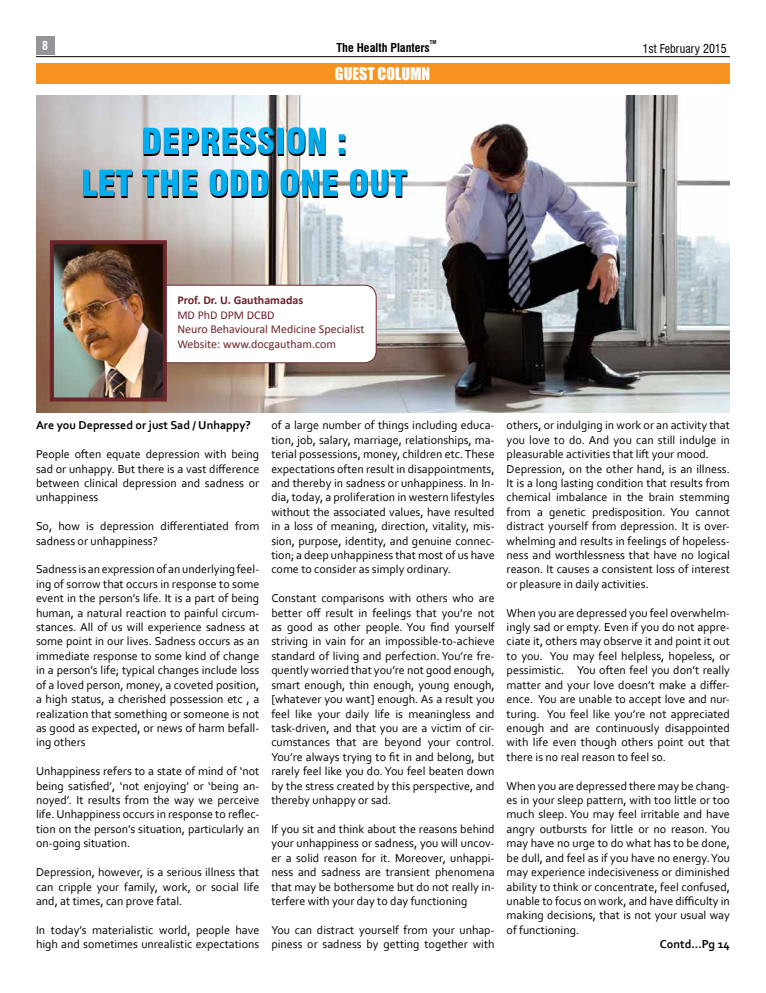
<style>
.page{position:relative;width:766px;height:993px;background:#fff}
.page>*{position:absolute;margin:0;border:0;box-sizing:border-box;transform-origin:0 0}
.t1{font:900 condensed 35px/42px "Swiss 721 BT";color:#00aeef;text-align:center}
.t2{font:16px "Impact";color:#fbfdfb}
.t3{font:12px/14.4px "Corbel";color:#000;text-align:justify}
.t4{font:12px/14.4px "Calibri";color:#6a242b}
.t5{font:700 12px "Corbel";color:#000}
.t6{font:700 12px "Calibri";color:#6a242b}
.t7{font:700 condensed 12px "Swiss 721 BT";color:#000}
.t8{font:condensed 12px "Swiss 721 BT";color:#000}
.t9{font:700 condensed 12px "Swiss 721 BT";color:#fff}
.t10{font:700 condensed 5.2px "Swiss 721 BT";color:#000}
</style>
<div class="page">
<div style="left:36px;top:36px;width:18px;height:18px;background:#939598"></div>
<hr style="left:36px;top:56px;width:693px;height:1px;background:#000">
<div style="left:36px;top:63px;width:693px;height:21px;background:#f7931e"></div>
<img style="left:36px;top:96px;width:693px;height:316px">
<div style="left:134px;top:285px;width:242px;height:78px;background:#fff;border-radius:12px"></div>
<div style="left:134px;top:284px;width:242px;height:79px;border:1px solid #6a242b;border-radius:12px"></div>
<img style="left:55px;top:245px;width:107px;height:151px">
<div style="left:50px;top:240px;width:117px;height:161px;border:4px solid #6a242b"></div>
<p class="t10" style="left:430px;top:39px;width:8px">TM</p>
<p class="t9" style="left:42px;top:38px;width:7px">8</p>
<p class="t7" style="left:336px;top:40px;width:95px">The Health Planters</p>
<p class="t8" style="left:642px;top:41px;width:86px">1st February 2015</p>
<h2 class="t2" style="left:335px;top:61px;width:97px">GUEST COLUMN</h2>
<h1 class="t1" style="left:81px;top:120px;width:327px">DEPRESSION :<br>LET THE ODD ONE OUT</h1>
<p class="t6" style="left:177px;top:293px;width:127px">Prof. Dr. U. Gauthamadas</p>
<p class="t4" style="left:177px;top:307px;width:188px">MD PhD DPM DCBD<br>Neuro Behavioural Medicine Specialist<br>Website: www.docgautham.com</p>
<p class="t5" style="left:36px;top:418px;width:216px">Are you Depressed or just Sad / Unhappy?</p>
<p class="t3" style="left:36px;top:446px;width:225px">People often equate depression with being sad or unhappy. But there is a vast difference between clinical depression and sadness or unhappiness</p>
<p class="t3" style="left:36px;top:518px;width:225px">So, how is depression differentiated from sadness or unhappiness?</p>
<p class="t3" style="left:36px;top:561px;width:225px">Sadness is an expression of an underlying feel&shy;ing of sorrow that occurs in response to some event in the person’s life. It is a part of being human, a natural reaction to painful circum&shy;stances. All of us will experience sadness at some point in our lives. Sadness occurs as an immediate response to some kind of change in a person’s life; typical changes include loss of a loved person, money, a coveted position, a high status, a cherished possession etc , a realization that something or someone is not as good as expected, or news of harm befall&shy;ing others</p>
<p class="t3" style="left:36px;top:763px;width:225px">Unhappiness refers to a state of mind of ‘not being satisfied’, ‘not enjoying’ or ‘being an&shy;noyed’. It results from the way we perceive life. Unhappiness occurs in response to reflec&shy;tion on the person’s situation, particularly an on-going situation.</p>
<p class="t3" style="left:36px;top:864px;width:225px">Depression, however, is a serious illness that can cripple your family, work, or social life and, at times, can prove fatal.</p>
<p class="t3" style="left:36px;top:921px;width:225px">In today’s materialistic world, people have high and sometimes unrealistic expectations</p>
<p class="t3" style="left:271px;top:417px;width:225px">of a large number of things including educa&shy;tion, job, salary, marriage, relationships, ma&shy;terial possessions, money, children etc. These expectations often result in disappointments, and thereby in sadness or unhappiness. In In&shy;dia, today, a proliferation in western lifestyles without the associated values, have resulted in a loss of meaning, direction, vitality, mis&shy;sion, purpose, identity, and genuine connec&shy;tion; a deep unhappiness that most of us have come to consider as simply ordinary.</p>
<p class="t3" style="left:271px;top:590px;width:225px">Constant comparisons with others who are better off result in feelings that you’re not as good as other people. You find yourself striving in vain for an impossible-to-achieve standard of living and perfection. You’re fre&shy;quently worried that you’re not good enough, smart enough, thin enough, young enough, [whatever you want] enough. As a result you feel like your daily life is meaningless and task-driven, and that you are a victim of cir&shy;cumstances that are beyond your control.<br>You’re always trying to fit in and belong, but rarely feel like you do. You feel beaten down by the stress created by this perspective, and thereby unhappy or sad.</p>
<p class="t3" style="left:271px;top:821px;width:225px">If you sit and think about the reasons behind your unhappiness or sadness, you will uncov&shy;er a solid reason for it. Moreover, unhappi&shy;ness and sadness are transient phenomena that may be bothersome but do not really in&shy;terfere with your day to day functioning</p>
<p class="t3" style="left:271px;top:921px;width:225px">You can distract yourself from your unhap&shy;piness or sadness by getting together with</p>
<p class="t3" style="left:506px;top:417px;width:225px;text-align:left">others, or indulging in work or an activity that you love to do. And you can still indulge in pleasurable activities that lift your mood.<br>Depression, on the other hand, is an illness.<br>It is a long lasting condition that results from chemical imbalance in the brain stemming from a genetic predisposition. You cannot distract yourself from depression. It is over&shy;whelming and results in feelings of hopeless&shy;ness and worthlessness that have no logical reason. It causes a consistent loss of interest or pleasure in daily activities.</p>
<p class="t3" style="left:506px;top:605px;width:225px">When you are depressed you feel overwhelm&shy;ingly sad or empty. Even if you do not appre&shy;ciate it, others may observe it and point it out to you. You may feel helpless, hopeless, or pessimistic. You often feel you don’t really matter and your love doesn’t make a differ&shy;ence. You are unable to accept love and nur&shy;turing. You feel like you’re not appreciated enough and are continuously disappointed with life even though others point out that there is no real reason to feel so.</p>
<p class="t3" style="left:506px;top:777px;width:225px">When you are depressed there may be chang&shy;es in your sleep pattern, with too little or too much sleep. You may feel irritable and have angry outbursts for little or no reason. You may have no urge to do what has to be done, be dull, and feel as if you have no energy. You may experience indecisiveness or diminished ability to think or concentrate, feel confused, unable to focus on work, and have difficulty in making decisions, that is not your usual way of functioning.</p>
<p class="t5" style="left:659px;top:936px;width:72px">Contd...Pg 14</p>
</div>
